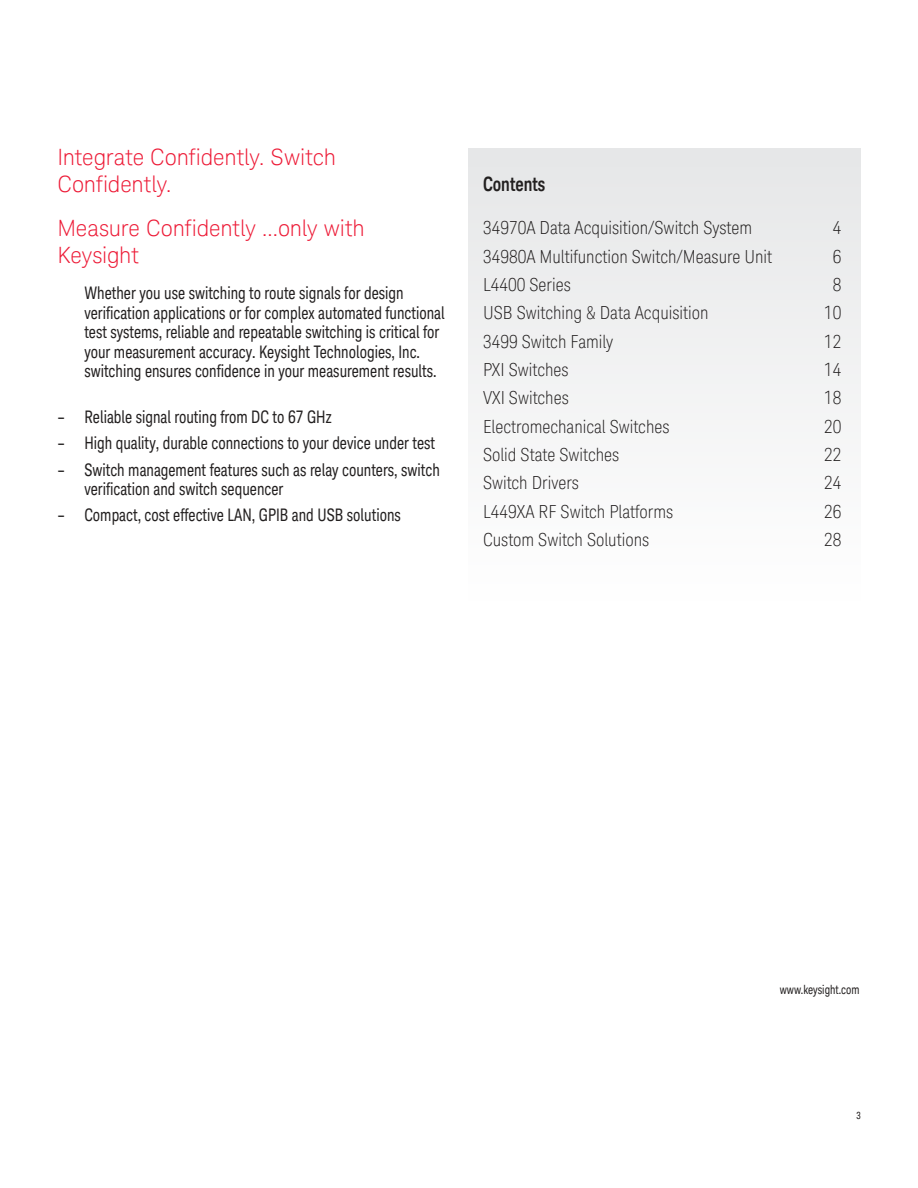
<style>
.page{position:relative;width:918px;height:1188px;background:#fff}
.page>*{position:absolute;margin:0;border:0;box-sizing:border-box;transform-origin:0 0}
.t1{font:300 22.5px/27px "Keysight Sans";letter-spacing:-.005em;color:#ed1a36}
.t2{font:700 19.8px "Keysight Sans Condensed";color:#221f1f;scale:.91 1}
.t3{font:300 condensed 18px "Keysight Sans";color:#221f1f}
.t4{font:17.4px/19.5px "Keysight Sans Condensed";color:#221f1f;scale:.91 1}
.t5{font:12.45px "Keysight Sans Condensed";color:#221f1f;scale:.9 1}
.t6{font:9.9px "Keysight Sans Condensed";color:#221f1f;scale:.91 1}
</style>
<div class="page">
<p class="t1" style="left:57px;top:146px;width:280px">Integrate Confidently. Switch<br>Confidently.</p>
<p class="t1" style="left:57px;top:217px;width:309px">Measure Confidently ...only with<br>Keysight</p>
<p class="t4" style="left:84px;top:285px;width:398px">Whether you use switching to route signals for design verification applications or for complex automated functional test systems, reliable and repeatable switching is critical for your measurement accuracy. Keysight Technologies, Inc. switching ensures confidence in your measurement results.</p>
<p class="t4" style="left:57px;top:408px;width:303px">– Reliable signal routing from DC to 67 GHz</p>
<p class="t4" style="left:57px;top:435px;width:417px">– High quality, durable connections to your device under test</p>
<p class="t4" style="left:84px;top:461px;width:392px;text-indent:-27px">– Switch management features such as relay counters, switch verification and switch sequencer</p>
<p class="t4" style="left:57px;top:505px;width:379px">– Compact, cost effective LAN, GPIB and USB solutions</p>
<p class="t2" style="left:483px;top:175px;width:70px">Contents</p>
<p class="t3" style="left:483px;top:221px;width:271px">34970A Data Acquisition/Switch System</p>
<p class="t3" style="left:833px;top:221px;width:10px">4</p>
<p class="t3" style="left:483px;top:249px;width:291px">34980A Multifunction Switch/Measure Unit</p>
<p class="t3" style="left:833px;top:249px;width:10px">6</p>
<p class="t3" style="left:483px;top:277px;width:89px">L4400 Series</p>
<p class="t3" style="left:833px;top:277px;width:10px">8</p>
<p class="t3" style="left:483px;top:306px;width:227px">USB Switching &amp; Data Acquisition</p>
<p class="t3" style="left:824px;top:306px;width:19px">10</p>
<p class="t3" style="left:483px;top:334px;width:132px">3499 Switch Family</p>
<p class="t3" style="left:824px;top:334px;width:19px">12</p>
<p class="t3" style="left:483px;top:362px;width:87px">PXI Switches</p>
<p class="t3" style="left:824px;top:362px;width:19px">14</p>
<p class="t3" style="left:483px;top:391px;width:87px">VXI Switches</p>
<p class="t3" style="left:824px;top:391px;width:19px">18</p>
<p class="t3" style="left:483px;top:419px;width:188px">Electromechanical Switches</p>
<p class="t3" style="left:824px;top:419px;width:19px">20</p>
<p class="t3" style="left:483px;top:448px;width:138px">Solid State Switches</p>
<p class="t3" style="left:824px;top:448px;width:19px">22</p>
<p class="t3" style="left:483px;top:476px;width:98px">Switch Drivers</p>
<p class="t3" style="left:824px;top:476px;width:19px">24</p>
<p class="t3" style="left:483px;top:504px;width:192px">L449XA RF Switch Platforms</p>
<p class="t3" style="left:824px;top:504px;width:19px">26</p>
<p class="t3" style="left:483px;top:533px;width:168px">Custom Switch Solutions</p>
<p class="t3" style="left:824px;top:533px;width:19px">28</p>
<p class="t5" style="left:780px;top:984px;width:90px">www.keysight.com</p>
<p class="t6" style="left:857px;top:1111px;width:6px">3</p>
</div>
